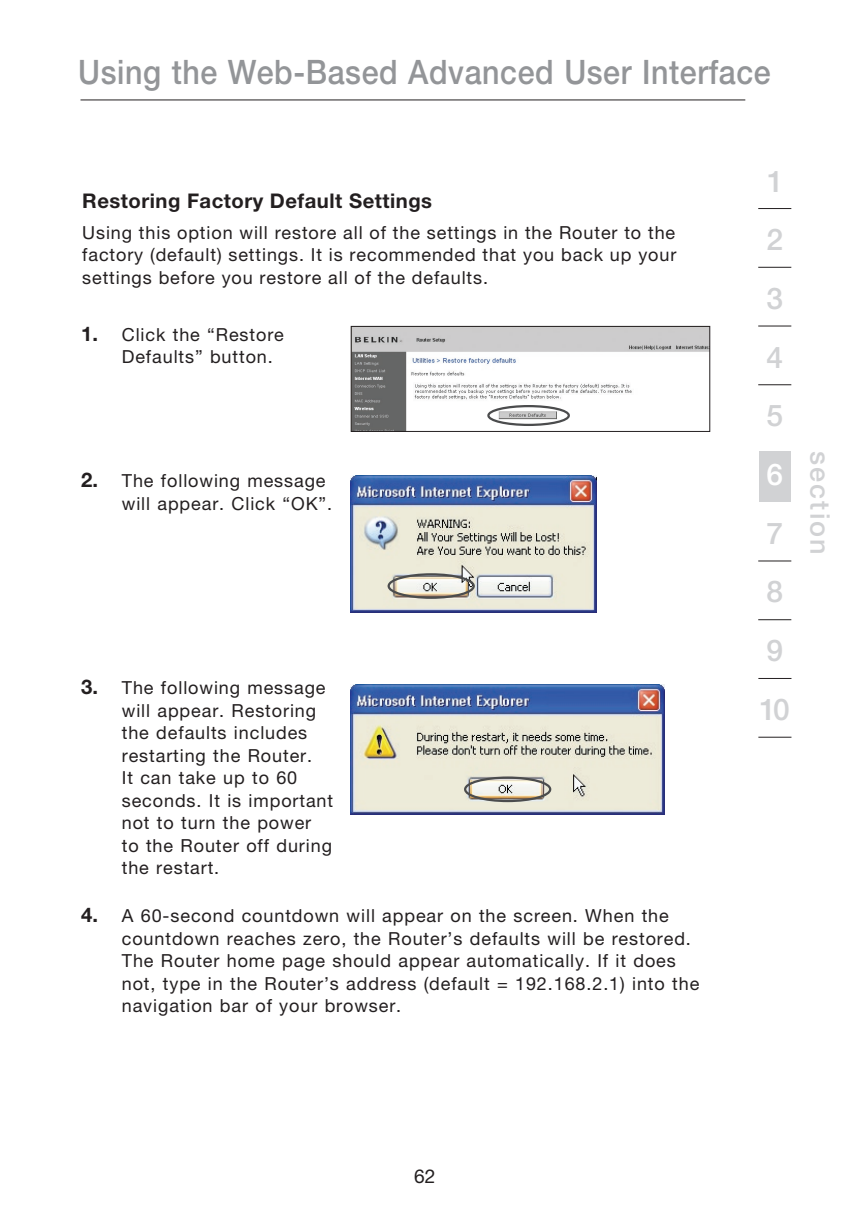
<style>
.page{position:relative;width:851px;height:1215px;background:#fff}
.page>*{position:absolute;margin:0;border:0;box-sizing:border-box;transform-origin:0 0}
.t1{font:500 33.75px "Helvetica Neue LT Pro";letter-spacing:.02em;color:#939598;scale:.9 1}
.t2{font:500 29.93px/58.7px "Helvetica Neue LT Pro";color:#d1d2d4;text-align:justify}
.t3{font:500 29.93px "Helvetica Neue LT Pro";color:#fff}
.t4{font:500 27px "Helvetica Neue LT Pro";letter-spacing:.08em;color:#d1d2d4}
.t5{font:700 20.25px "Helvetica Neue LT Pro";letter-spacing:.025em;color:#231f20}
.t6{font:19.12px "Helvetica Neue LT Pro";color:#231f20}
.t7{font:18px/22.5px "Helvetica Neue LT Pro";letter-spacing:.05em;color:#231f20}
.s1{font-weight:700;font-size:20.25px}
</style>
<div class="page">
<hr style="left:80px;top:100px;width:665px;height:1px;background:#231f20">
<div style="left:759px;top:451px;width:31px;height:51px;background:#d1d2d4"></div>
<hr style="left:758px;top:678px;width:33px;height:1px;background:#231f20">
<hr style="left:758px;top:619px;width:33px;height:1px;background:#231f20">
<hr style="left:758px;top:561px;width:33px;height:1px;background:#231f20">
<hr style="left:758px;top:384px;width:33px;height:1px;background:#231f20">
<hr style="left:758px;top:326px;width:33px;height:1px;background:#231f20">
<hr style="left:758px;top:267px;width:33px;height:1px;background:#231f20">
<hr style="left:758px;top:208px;width:33px;height:1px;background:#231f20">
<hr style="left:758px;top:737px;width:33px;height:1px;background:#231f20">
<img style="left:353px;top:328px;width:355px;height:102px">
<div style="left:351px;top:326px;width:359px;height:106px;border:1px solid #231f20"></div>
<img style="left:351px;top:476px;width:245px;height:137px">
<img style="left:351px;top:685px;width:313px;height:129px">
<div style="left:487px;top:405px;width:83px;height:21px;border:2px solid #4b4c4d;border-radius:50%"></div>
<div style="left:387px;top:573px;width:88px;height:26px;border:2px solid #4b4c4d;border-radius:50%"></div>
<div style="left:464px;top:777px;width:87px;height:25px;border:2px solid #4b4c4d;border-radius:50%"></div>
<h1 class="t1" style="left:78px;top:52px;width:770px">Using the Web-Based Advanced User Interface</h1>
<p class="t5" style="left:82px;top:188px;width:351px">Restoring Factory Default Settings</p>
<p class="t7" style="left:82px;top:221px;width:595px;text-align:justify">Using this option will restore all of the settings in the Router to the factory (default) settings. It is recommended that you back up your settings before you restore all of the defaults.</p>
<p class="t7" style="left:122px;top:323px;width:163px;text-indent:-40px"><span class="s1">1.</span> Click the “Restore<br>Defaults” button.</p>
<p class="t7" style="left:122px;top:469px;width:212px;text-indent:-40px"><span class="s1">2.</span> The following message will appear. Click “OK”.</p>
<p class="t7" style="left:122px;top:676px;width:213px;text-indent:-40px"><span class="s1">3.</span> The following message will appear. Restoring the defaults includes restarting the Router.<br>It can take up to 60 seconds. It is important not to turn the power<br>to the Router off during the restart.</p>
<p class="t7" style="left:122px;top:904px;width:579px;text-indent:-40px"><span class="s1">4.</span> A 60-second countdown will appear on the screen. When the countdown reaches zero, the Router’s defaults will be restored.<br>The Router home page should appear automatically. If it does not, type in the Router’s address (default = 192.168.2.1) into the navigation bar of your browser.</p>
<h2 class="t2" style="left:767px;top:151px;width:18px">1</h2>
<h2 class="t2" style="left:766px;top:210px;width:18px">2</h2>
<h2 class="t2" style="left:766px;top:269px;width:18px">3<br>4<br>5</h2>
<h2 class="t3" style="left:766px;top:457px;width:18px">6</h2>
<h2 class="t2" style="left:759px;top:504px;width:32px;text-align:left">7<br>8<br>9<br>10</h2>
<h3 class="t4" style="left:836px;top:451px;width:106px;rotate:90deg">section</h3>
<p class="t6" style="left:414px;top:1164px;width:23px">62</p>
</div>
